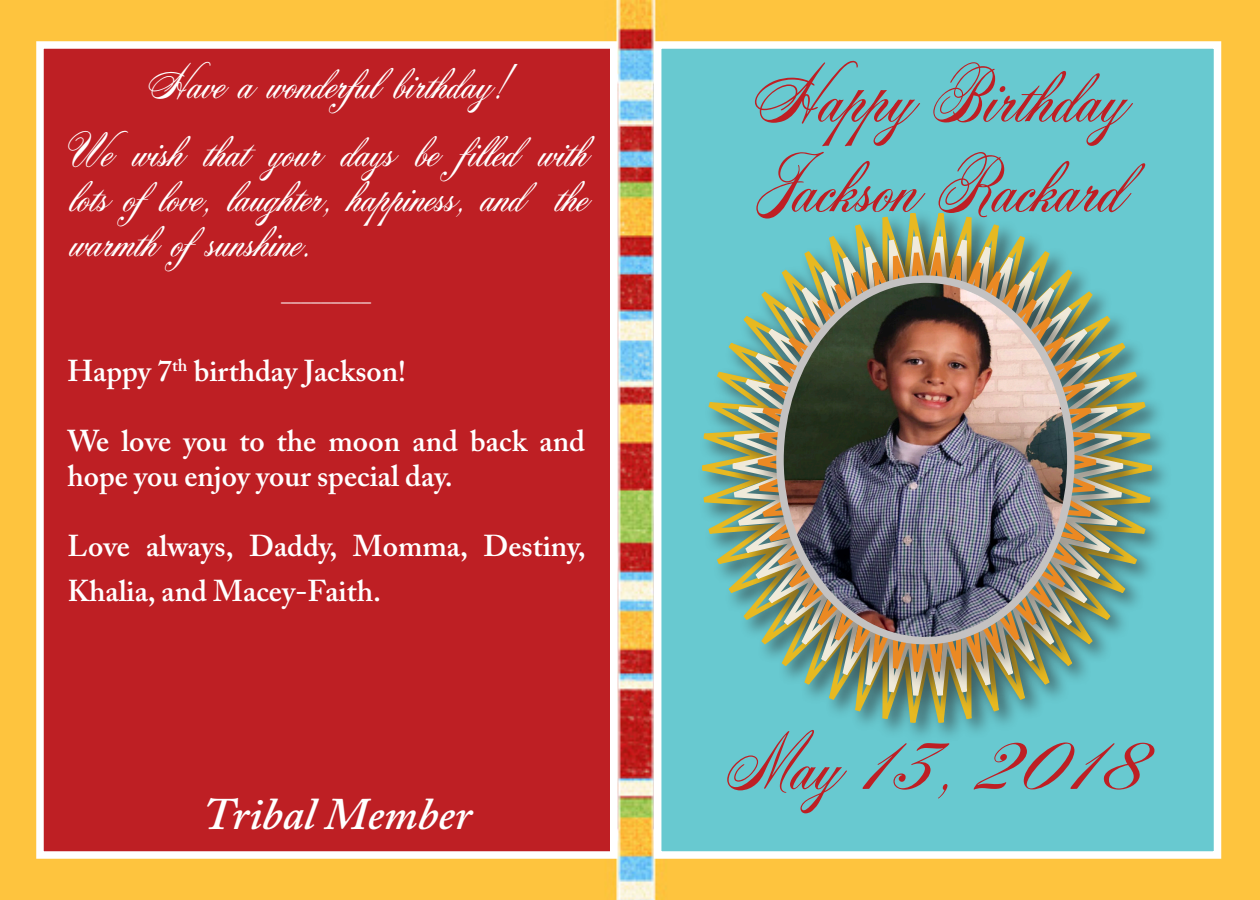
<style>
.page{position:relative;width:1260px;height:900px;background:#fff}
.page>*{position:absolute;margin:0;border:0;box-sizing:border-box;transform-origin:0 0}
.t1{font:75px "Acroterion JF";color:#be1f24}
.t2{font:45px/45px "Acroterion JF";color:#fff;text-align:justify}
.t3{font:italic 600 45px "Adobe Caslon Pro";color:#fff}
.t4{font:600 30px/35px "Adobe Caslon Pro";color:#fff}
.t5{font:600 20px "Adobe Caslon Pro";color:#fff}
</style>
<div class="page">
<img style="left:0;top:0;width:1260px;height:900px">
<div style="left:36px;top:41px;width:582px;height:818px;background:#be1f24;border:8px solid #fff"></div>
<div style="left:654px;top:41px;width:567px;height:818px;background:#68c9d0;border:8px solid #fff"></div>
<svg style="left:702px;top:376px;width:463px;height:360px"></svg>
<svg style="left:710px;top:212px;width:436px;height:515px"></svg>
<svg style="left:736px;top:219px;width:382px;height:486px"></svg>
<img style="left:780px;top:279px;width:291px;height:362px">
<div style="left:776px;top:275px;width:299px;height:369px;border:8px solid #c4c2c2;border-radius:50%"></div>
<p class="t2" style="left:148px;top:62px;width:359px">Have a wonderful birthday!</p>
<p class="t2" style="left:68px;top:129px;width:519px">We wish that your days be filled with lots oflove, laughter, happiness, and the warmth ofsunshine.</p>
<p class="t5" style="left:281px;top:282px;width:91px">_________</p>
<p class="t4" style="left:68px;top:353px;width:340px">Happy 7<sup>th</sup> birthday Jackson!</p>
<p class="t4" style="left:68px;top:423px;width:519px">We love you to the moon and back and hope you enjoy your special day.</p>
<p class="t4" style="left:68px;top:523px;width:520px;line-height:45px">Love always, Daddy, Momma, Destiny,<br>Khalia, and Macey-Faith.</p>
<p class="t3" style="left:203px;top:787px;width:270px">Tribal Member</p>
<p class="t1" style="left:753px;top:47px;width:370px">Happy Birthday</p>
<p class="t1" style="left:754px;top:137px;width:367px">Jackson Rackard</p>
<p class="t1" style="left:724px;top:715px;width:423px">May 13, 2018</p>
</div>
